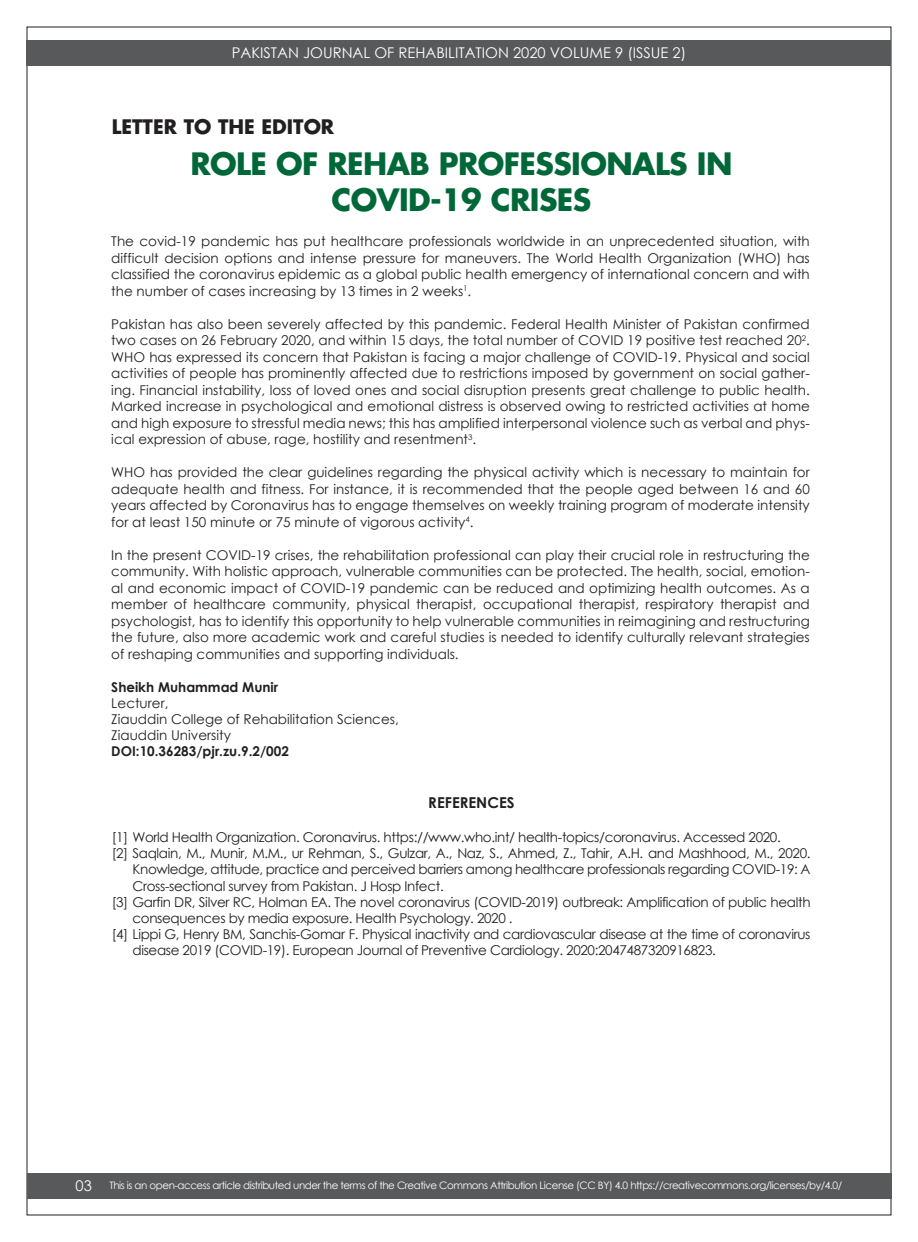
<style>
.page{position:relative;width:918px;height:1242px;background:#fff}
.page>*{position:absolute;margin:0;border:0;box-sizing:border-box;transform-origin:0 0}
.t1{font:700 30px/36px "Futura Std";letter-spacing:-.02em;color:#006838;text-align:center}
.t2{font:700 19.5px "Futura Std";color:#231f20}
.t3{font:700 15px "Century Gothic";color:#231f20}
.t4{font:14.7px "Century Gothic";color:#fff}
.t5{font:13.5px/16.5px "Century Gothic";letter-spacing:-.025em;color:#231f20;text-align:justify}
.t6{font:13.5px/16.2px "Century Gothic";color:#231f20}
.t7{font:700 13.5px "Century Gothic";color:#231f20}
.t8{font:10.35px "Century Gothic";letter-spacing:-.04em;color:#fff}
.s1{font-family:"Century Gothic";font-weight:400;font-size:14.7px;color:#fff}
</style>
<div class="page">
<div style="left:27px;top:40px;width:864px;height:26px;background:#58595b"></div>
<div style="left:27px;top:1173px;width:864px;height:26px;background:#58595b"></div>
<p class="t4" style="left:232px;top:43px;width:456px">PAKISTAN JOURNAL OF REHABILITATION 2020 VOLUME 9 (ISSUE 2)</p>
<h2 class="t2" style="left:41px;top:114px;width:295px"><span class="s1">EDITORIAL</span>LETTER TO THE EDITOR</h2>
<h1 class="t1" style="left:190px;top:145px;width:543px">ROLE OF REHAB PROFESSIONALS IN<br>COVID-19 CRISES</h1>
<p class="t5" style="left:111px;top:233px;width:700px">The covid-19 pandemic has put healthcare professionals worldwide in an unprecedented situation, with difficult decision options and intense pressure for maneuvers. The World Health Organization (WHO) has classified the coronavirus epidemic as a global public health emergency of international concern and with the number of cases increasing by 13 times in 2 weeks<sup>1</sup>.</p>
<p class="t5" style="left:111px;top:315px;width:700px">Pakistan has also been severely affected by this pandemic. Federal Health Minister of Pakistan confirmed two cases on 26 February 2020, and within 15 days, the total number of COVID 19 positive test reached 20<sup>2</sup>.<br>WHO has expressed its concern that Pakistan is facing a major challenge of COVID-19. Physical and social activities of people has prominently affected due to restrictions imposed by government on social gather&shy;ing. Financial instability, loss of loved ones and social disruption presents great challenge to public health.<br>Marked increase in psychological and emotional distress is observed owing to restricted activities at home and high exposure to stressful media news; this has amplified interpersonal violence such as verbal and phys&shy;ical expression of abuse, rage, hostility and resentment<sup>3</sup>.</p>
<p class="t5" style="left:111px;top:464px;width:700px">WHO has provided the clear guidelines regarding the physical activity which is necessary to maintain for adequate health and fitness. For instance, it is recommended that the people aged between 16 and 60 years affected by Coronavirus has to engage themselves on weekly training program of moderate intensity for at least 150 minute or 75 minute of vigorous activity<sup>4</sup>.</p>
<p class="t5" style="left:111px;top:546px;width:700px">In the present COVID-19 crises, the rehabilitation professional can play their crucial role in restructuring the community. With holistic approach, vulnerable communities can be protected. The health, social, emotion&shy;al and economic impact of COVID-19 pandemic can be reduced and optimizing health outcomes. As a member of healthcare community, physical therapist, occupational therapist, respiratory therapist and psychologist, has to identify this opportunity to help vulnerable communities in reimagining and restructuring the future, also more academic work and careful studies is needed to identify culturally relevant strategies of reshaping communities and supporting individuals.</p>
<p class="t7" style="left:111px;top:678px;width:168px">Sheikh Muhammad Munir</p>
<p class="t6" style="left:111px;top:694px;width:289px">Lecturer,<br>Ziauddin College of Rehabilitation Sciences,<br>Ziauddin University</p>
<p class="t7" style="left:111px;top:743px;width:179px">DOI:10.36283/pjr.zu.9.2/002</p>
<p class="t3" style="left:428px;top:793px;width:88px">REFERENCES</p>
<p class="t5" style="left:112px;top:828px;width:670px">[1] World Health Organization. Coronavirus. https://www.who.int/ health-topics/coronavirus. Accessed 2020.</p>
<p class="t5" style="left:112px;top:845px;width:700px">[2] Saqlain, M., Munir, M.M., ur Rehman, S., Gulzar, A., Naz, S., Ahmed, Z., Tahir, A.H. and Mashhood, M., 2020.</p>
<p class="t5" style="left:132px;top:861px;width:680px">Knowledge, attitude, practice and perceived barriers among healthcare professionals regarding COVID-19: A</p>
<p class="t5" style="left:132px;top:877px;width:313px">Cross-sectional survey from Pakistan. J Hosp Infect.</p>
<p class="t5" style="left:112px;top:893px;width:700px">[3] Garfin DR, Silver RC, Holman EA. The novel coronavirus (COVID-2019) outbreak: Amplification of public health</p>
<p class="t5" style="left:132px;top:909px;width:382px">consequences by media exposure. Health Psychology. 2020 .</p>
<p class="t5" style="left:112px;top:926px;width:700px">[4] Lippi G, Henry BM, Sanchis-Gomar F. Physical inactivity and cardiovascular disease at the time of coronavirus</p>
<p class="t5" style="left:132px;top:942px;width:585px">disease 2019 (COVID-19). European Journal of Preventive Cardiology. 2020:2047487320916823.</p>
<p class="t4" style="left:76px;top:1176px;width:18px">03</p>
<p class="t8" style="left:109px;top:1179px;width:734px">This is an open-access article distributed under the terms of the Creative Commons Attribution License (CC BY) 4.0 https://creativecommons.org/licenses/by/4.0/</p>
</div>
